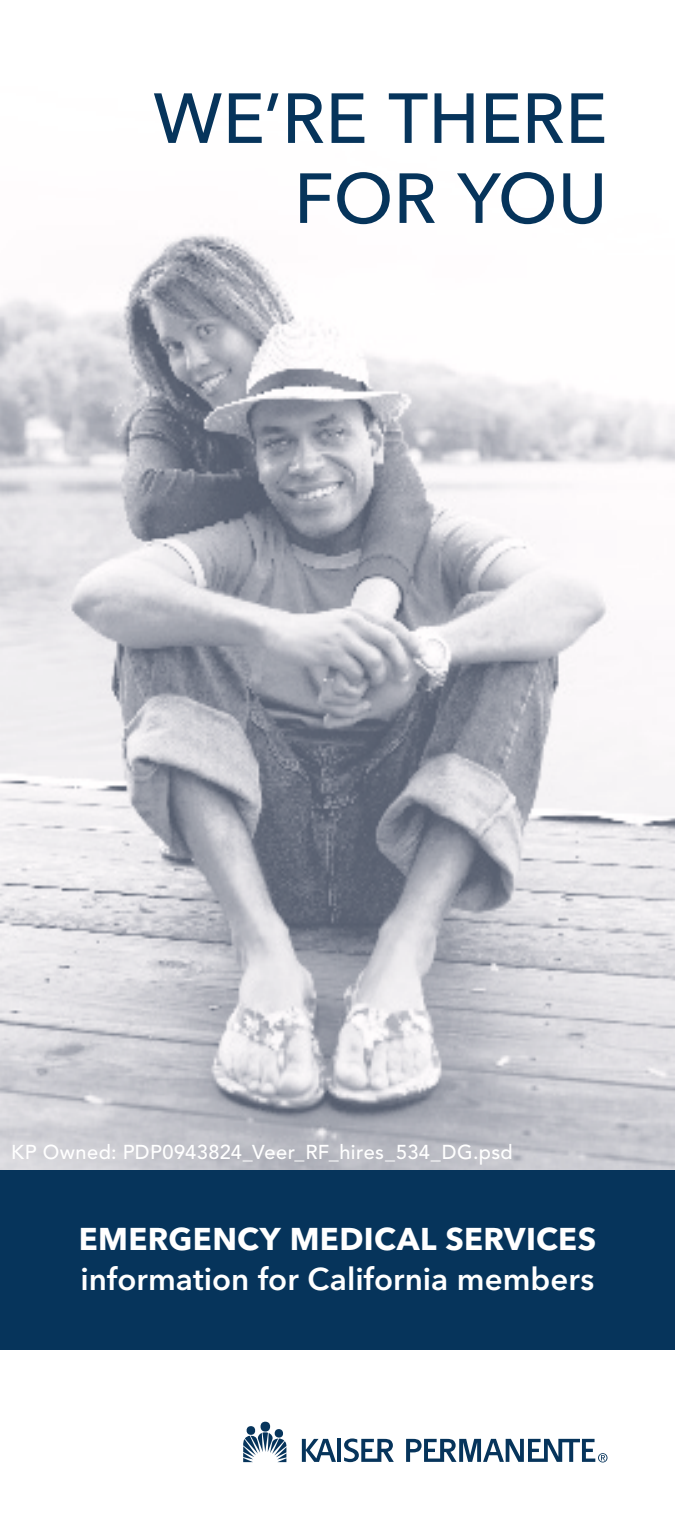
<style>
.page{position:relative;width:675px;height:1530px;background:#fff}
.page>*{position:absolute;margin:0;border:0;box-sizing:border-box;transform-origin:0 0}
.t1{font:500 70px/80px "Avenir Next LT Pro";letter-spacing:.005em;color:#06345b;text-align:right}
.t2{font:600 31.25px/40px "Avenir Next LT Pro";color:#fff}
.ImageTagBlack{font:500 20px "Avenir LT Std";letter-spacing:.02em;color:#fff}
.s1{font-weight:700}
</style>
<div class="page">
<img style="left:0;top:233px;width:675px;height:937px">
<div style="left:0;top:1170px;width:675px;height:180px;background:#06345b"></div>
<svg style="left:243px;top:1425px;width:43px;height:37px"></svg>
<div style="left:260px;top:1422px;width:10px;height:10px;background:#06345b;border-radius:50%"></div>
<hr style="left:337px;top:1439px;width:4px;height:23px;background:#06345b">
<svg style="left:302px;top:1439px;width:34px;height:23px"></svg>
<svg style="left:344px;top:1438px;width:50px;height:24px"></svg>
<svg style="left:406px;top:1439px;width:202px;height:23px"></svg>
<p class="t1" style="left:153px;top:78px;width:456px">WE’RE THERE<br>FOR YOU</p>
<p class="ImageTagBlack" style="left:11px;top:1140px;width:503px">KP Owned: PDP0943824_Veer_RF_hires_534_DG.psd</p>
<p class="t2" style="left:79px;top:1219px;width:519px"><span class="s1">EMERGENCY MEDICAL SERVICES </span>information for California members</p>
</div>
